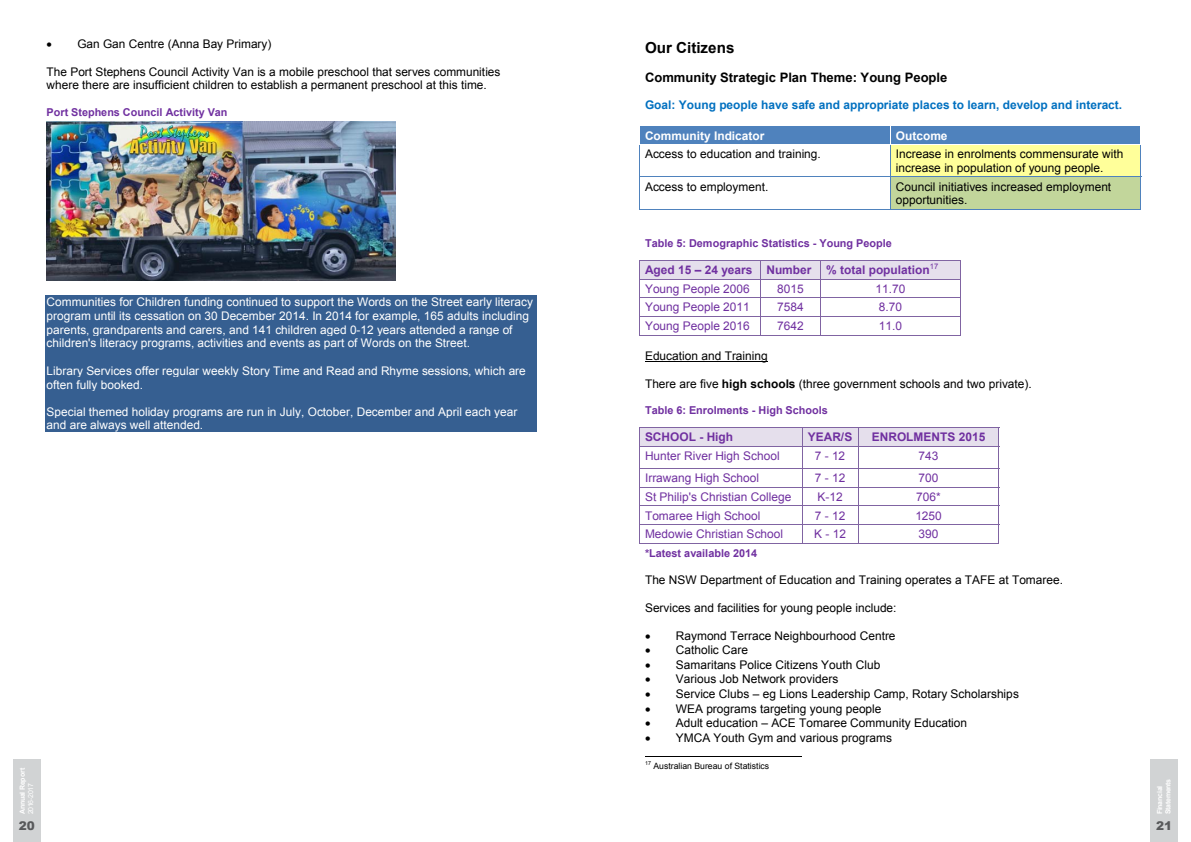
<style>
.page{position:relative;width:1191px;height:842px;background:#fff}
.page>*{position:absolute;margin:0;border:0;box-sizing:border-box;transform-origin:0 0}
.t1{font:700 15.2px "Arial";color:#000}
.t2{font:700 13px "Arial";color:#000}
.t3{font:900 12px "Arial";color:#58595b}
.t4{font:11.9px/13.7px "Arial";color:#000}
.t5{font:11.9px/13.6px "Arial";color:#fff}
.t6{font:11.9px "Arial";color:#7030a0}
.t7{font:700 11.9px "Arial";color:#0070c0}
.t8{font:700 11.9px "Arial";color:#7030a0}
.t9{font:700 11.9px "Arial";color:#fff}
.t10{font:700 10.9px "Arial";color:#7030a0}
.t11{font:700 10.8px "Arial";color:#7030a0}
.t12{font:8.7px "Arial";color:#000}
.t13{font:7.6px "Arial";color:#7030a0}
.t14{font:700 7px/8.4px "Arial";letter-spacing:-.035em;color:#fff}
.t15{font:7px "Arial";letter-spacing:-.05em;color:#fff}
.t16{font:5.4px "Arial";color:#000}
.s1{font-weight:700}
</style>
<div class="page">
<div style="left:45px;top:295px;width:491px;height:14px;background:#365f91"></div>
<div style="left:45px;top:309px;width:491px;height:14px;background:#365f91"></div>
<div style="left:45px;top:323px;width:491px;height:13px;background:#365f91"></div>
<div style="left:45px;top:336px;width:491px;height:14px;background:#365f91"></div>
<div style="left:45px;top:350px;width:491px;height:14px;background:#365f91"></div>
<div style="left:45px;top:364px;width:491px;height:13px;background:#365f91"></div>
<div style="left:45px;top:377px;width:491px;height:14px;background:#365f91"></div>
<div style="left:45px;top:391px;width:491px;height:14px;background:#365f91"></div>
<div style="left:45px;top:405px;width:491px;height:13px;background:#365f91"></div>
<div style="left:45px;top:418px;width:491px;height:14px;background:#365f91"></div>
<img style="left:47px;top:121px;width:348px;height:160px">
<div style="left:639px;top:126px;width:250px;height:18px;background:#4f82bd"></div>
<div style="left:890px;top:126px;width:250px;height:18px;background:#4f82bd"></div>
<hr style="left:639px;top:126px;width:502px;height:1px;background:#fff">
<svg style="left:639px;top:127px;width:1px;height:17px"></svg>
<svg style="left:889px;top:126px;width:1px;height:18px"></svg>
<div style="left:890px;top:145px;width:250px;height:32px;background:#ffff9a"></div>
<hr style="left:639px;top:145px;width:1px;height:32px;background:#4f82bd">
<hr style="left:889px;top:145px;width:1px;height:32px;background:#4f82bd">
<hr style="left:1140px;top:145px;width:1px;height:32px;background:#4f82bd">
<div style="left:890px;top:177px;width:250px;height:32px;background:#c2d69b"></div>
<hr style="left:639px;top:177px;width:502px;height:1px;background:#4f82bd">
<hr style="left:639px;top:177px;width:1px;height:33px;background:#4f82bd">
<hr style="left:639px;top:209px;width:250px;height:1px;background:#4f82bd">
<hr style="left:889px;top:177px;width:1px;height:33px;background:#4f82bd">
<hr style="left:890px;top:209px;width:250px;height:1px;background:#4f82bd">
<hr style="left:1140px;top:177px;width:1px;height:33px;background:#4f82bd">
<div style="left:639px;top:261px;width:121px;height:18px;background:#e5dfec"></div>
<div style="left:761px;top:261px;width:59px;height:18px;background:#e5dfec"></div>
<div style="left:820px;top:261px;width:140px;height:18px;background:#e5dfec"></div>
<hr style="left:639px;top:260px;width:321px;height:1px;background:#8064a2">
<hr style="left:639px;top:279px;width:321px;height:1px;background:#8064a2">
<hr style="left:639px;top:298px;width:321px;height:1px;background:#8064a2">
<hr style="left:639px;top:316px;width:321px;height:1px;background:#8064a2">
<svg style="left:639px;top:261px;width:1px;height:74px"></svg>
<hr style="left:639px;top:335px;width:121px;height:1px;background:#8064a2">
<svg style="left:760px;top:261px;width:1px;height:74px"></svg>
<hr style="left:761px;top:335px;width:59px;height:1px;background:#8064a2">
<svg style="left:820px;top:261px;width:1px;height:74px"></svg>
<hr style="left:820px;top:335px;width:140px;height:1px;background:#8064a2">
<svg style="left:960px;top:260px;width:1px;height:76px"></svg>
<hr style="left:645px;top:361px;width:122px;height:1px;background:#000">
<div style="left:639px;top:428px;width:162px;height:18px;background:#e5dfec"></div>
<div style="left:802px;top:428px;width:56px;height:18px;background:#e5dfec"></div>
<div style="left:858px;top:428px;width:140px;height:18px;background:#e5dfec"></div>
<hr style="left:639px;top:427px;width:360px;height:1px;background:#8064a2">
<hr style="left:639px;top:446px;width:360px;height:1px;background:#8064a2">
<hr style="left:639px;top:468px;width:360px;height:1px;background:#8064a2">
<hr style="left:639px;top:487px;width:360px;height:1px;background:#8064a2">
<hr style="left:639px;top:506px;width:360px;height:1px;background:#8064a2">
<hr style="left:639px;top:524px;width:360px;height:1px;background:#8064a2">
<svg style="left:639px;top:428px;width:1px;height:115px"></svg>
<hr style="left:639px;top:543px;width:162px;height:1px;background:#8064a2">
<svg style="left:801px;top:428px;width:1px;height:79px"></svg>
<hr style="left:802px;top:543px;width:56px;height:1px;background:#8064a2">
<svg style="left:858px;top:428px;width:1px;height:115px"></svg>
<hr style="left:858px;top:543px;width:140px;height:1px;background:#8064a2">
<svg style="left:998px;top:428px;width:1px;height:116px"></svg>
<hr style="left:645px;top:756px;width:156px;height:1px;background:#000">
<div style="left:13px;top:759px;width:27px;height:83px;background:#d1d3d4"></div>
<div style="left:1150px;top:759px;width:27px;height:83px;background:#d1d3d4"></div>
<p class="t4" style="left:47px;top:37px;width:226px">• Gan Gan Centre (Anna Bay Primary)</p>
<p class="t4" style="left:47px;top:65px;width:455px">The Port Stephens Council Activity Van is a mobile preschool that serves communities where there are insufficient children to establish a permanent preschool at this time.</p>
<p class="t11" style="left:47px;top:105px;width:182px">Port Stephens Council Activity Van</p>
<p class="t1" style="left:645px;top:37px;width:91px">Our Citizens</p>
<p class="t2" style="left:645px;top:69px;width:304px">Community Strategic Plan Theme: Young People</p>
<p class="t7" style="left:645px;top:97px;width:479px">Goal: Young people have safe and appropriate places to learn, develop and interact.</p>
<p class="t9" style="left:645px;top:128px;width:121px">Community Indicator</p>
<p class="t9" style="left:896px;top:128px;width:53px">Outcome</p>
<p class="t4" style="left:645px;top:147px;width:177px">Access to education and training.</p>
<p class="t4" style="left:896px;top:147px;width:229px">Increase in enrolments commensurate with increase in population of young people.</p>
<p class="t4" style="left:645px;top:180px;width:125px">Access to employment.</p>
<p class="t4" style="left:896px;top:180px;width:217px">Council initiatives increased employment opportunities.</p>
<p class="t10" style="left:645px;top:236px;width:248px">Table 5: Demographic Statistics - Young People</p>
<p class="t8" style="left:645px;top:262px;width:286px">Aged 15 – 24 years Number % total population</p>
<p class="t13" style="left:929px;top:261px;width:10px">17</p>
<p class="t6" style="left:645px;top:281px;width:106px">Young People 2006</p>
<p class="t6" style="left:777px;top:281px;width:28px">8015</p>
<p class="t6" style="left:875px;top:281px;width:31px">11.70</p>
<p class="t6" style="left:645px;top:299px;width:106px">Young People 2011</p>
<p class="t6" style="left:777px;top:299px;width:28px">7584</p>
<p class="t6" style="left:878px;top:299px;width:25px">8.70</p>
<p class="t6" style="left:645px;top:318px;width:106px">Young People 2016</p>
<p class="t6" style="left:777px;top:318px;width:28px">7642</p>
<p class="t6" style="left:878px;top:318px;width:25px">11.0</p>
<p class="t4" style="left:645px;top:349px;width:124px">Education and Training</p>
<p class="t4" style="left:645px;top:377px;width:388px">There are five <span class="s1">high schools</span> (three government schools and two private).</p>
<p class="t10" style="left:645px;top:403px;width:184px">Table 6: Enrolments - High Schools</p>
<p class="t8" style="left:645px;top:429px;width:90px">SCHOOL - High</p>
<p class="t8" style="left:808px;top:429px;width:46px">YEAR/S</p>
<p class="t8" style="left:872px;top:429px;width:115px">ENROLMENTS 2015</p>
<p class="t6" style="left:645px;top:448px;width:136px">Hunter River High School</p>
<p class="t6" style="left:814px;top:448px;width:32px">7 - 12</p>
<p class="t6" style="left:918px;top:448px;width:21px">743</p>
<p class="t6" style="left:645px;top:470px;width:116px">Irrawang High School</p>
<p class="t6" style="left:815px;top:470px;width:32px">7 - 12</p>
<p class="t6" style="left:918px;top:470px;width:21px">700</p>
<p class="t6" style="left:645px;top:489px;width:148px">St Philip's Christian College</p>
<p class="t6" style="left:817px;top:489px;width:27px">K-12</p>
<p class="t6" style="left:916px;top:489px;width:26px">706*</p>
<p class="t6" style="left:645px;top:508px;width:117px">Tomaree High School</p>
<p class="t6" style="left:815px;top:508px;width:32px">7 - 12</p>
<p class="t6" style="left:915px;top:508px;width:28px">1250</p>
<p class="t6" style="left:645px;top:526px;width:140px">Medowie Christian School</p>
<p class="t6" style="left:814px;top:526px;width:33px">K - 12</p>
<p class="t6" style="left:918px;top:526px;width:21px">390</p>
<p class="t10" style="left:645px;top:546px;width:114px">*Latest available 2014</p>
<p class="t4" style="left:645px;top:573px;width:419px">The NSW Department of Education and Training operates a TAFE at Tomaree.</p>
<p class="t4" style="left:645px;top:601px;width:253px">Services and facilities for young people include:</p>
<p class="t4" style="left:645px;top:629px;width:252px">• Raymond Terrace Neighbourhood Centre</p>
<p class="t4" style="left:645px;top:643px;width:105px">• Catholic Care</p>
<p class="t4" style="left:645px;top:658px;width:237px">• Samaritans Police Citizens Youth Club</p>
<p class="t4" style="left:645px;top:672px;width:195px">• Various Job Network providers</p>
<p class="t4" style="left:645px;top:687px;width:375px">• Service Clubs – eg Lions Leadership Camp, Rotary Scholarships</p>
<p class="t4" style="left:645px;top:702px;width:238px">• WEA programs targeting young people</p>
<p class="t4" style="left:645px;top:716px;width:324px">• Adult education – ACE Tomaree Community Education</p>
<p class="t4" style="left:645px;top:731px;width:248px">• YMCA Youth Gym and various programs</p>
<p class="t16" style="left:645px;top:760px;width:7px">17</p>
<p class="t12" style="left:653px;top:761px;width:117px">Australian Bureau of Statistics</p>
<p class="t5" style="left:47px;top:296px;width:488px">Communities for Children funding continued to support the Words on the Street early literacy program until its cessation on 30 December 2014. In 2014 for example, 165 adults including parents, grandparents and carers, and 141 children aged 0-12 years attended a range of children's literacy programs, activities and events as part of Words on the Street.</p>
<p class="t5" style="left:47px;top:364px;width:481px">Library Services offer regular weekly Story Time and Read and Rhyme sessions, which are often fully booked.</p>
<p class="t5" style="left:47px;top:405px;width:472px">Special themed holiday programs are run in July, October, December and April each year and are always well attended.</p>
<p class="t14" style="left:18px;top:814px;width:48px;rotate:-90deg">Annual Report</p>
<p class="t15" style="left:26px;top:814px;width:32px;rotate:-90deg">2016-2017</p>
<p class="t14" style="left:1155px;top:814px;width:37px;rotate:-90deg">Financial<br>Statements</p>
<p class="t3" style="left:19px;top:817px;width:18px">20</p>
<p class="t3" style="left:1156px;top:817px;width:18px">21</p>
</div>
